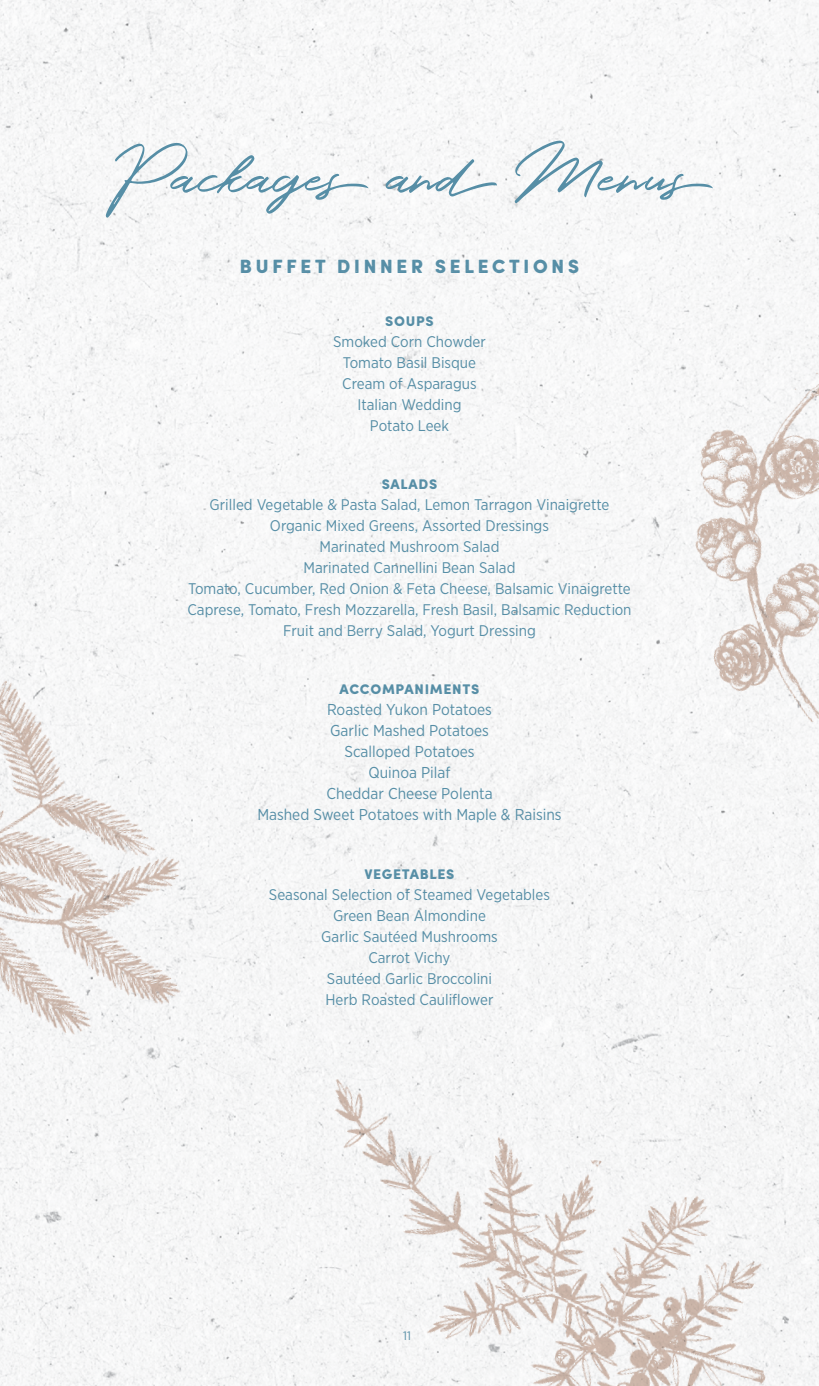
<style>
.page{position:relative;width:819px;height:1386px;background:#f6f7f7}
.page>*{position:absolute;margin:0;border:0;box-sizing:border-box;transform-origin:0 0}
.t1{font:75.25px "Holland";color:#568ea6}
.t2{font:19.25px "Sofia Rough Black One";letter-spacing:.13em;color:#568ea6}
.t3{font:15.75px/21px "Gotham Narrow";color:#568ea6;text-align:center}
.t4{font:15.4px/21px "Gotham Narrow";color:#568ea6;text-align:center}
.t5{font:14px "Sofia Rough Black One";color:#568ea6}
.t6{font:12.25px "Gotham Narrow";color:#568ea6}
</style>
<div class="page">
<img style="left:309px;top:1051px;width:505px;height:335px">
<img style="left:0;top:648px;width:215px;height:420px">
<img style="left:638px;top:365px;width:181px;height:380px">
<h1 class="t1" style="left:106px;top:119px;width:623px">Packages and Menus</h1>
<p class="t2" style="left:239px;top:253px;width:342px">BUFFET DINNER SELECTIONS</p>
<p class="t5" style="left:385px;top:311px;width:51px">SOUPS</p>
<p class="t4" style="left:333px;top:331px;width:154px">Smoked Corn Chowder<br>Tomato Basil Bisque<br>Cream of Asparagus<br>Italian Wedding<br>Potato Leek</p>
<p class="t5" style="left:381px;top:475px;width:58px">SALADS</p>
<p class="t4" style="left:188px;top:494px;width:445px">Grilled Vegetable &amp; Pasta Salad, Lemon Tarragon Vinaigrette Organic Mixed Greens, Assorted Dressings<br>Marinated Mushroom Salad<br>Marinated Cannellini Bean Salad<br>Tomato, Cucumber, Red Onion &amp; Feta Cheese, Balsamic Vinaigrette Caprese, Tomato, Fresh Mozzarella, Fresh Basil, Balsamic Reduction Fruit and Berry Salad, Yogurt Dressing</p>
<p class="t5" style="left:339px;top:680px;width:142px">ACCOMPANIMENTS</p>
<p class="t3" style="left:257px;top:699px;width:306px">Roasted Yukon Potatoes<br>Garlic Mashed Potatoes<br>Scalloped Potatoes<br>Quinoa Pilaf<br>Cheddar Cheese Polenta<br>Mashed Sweet Potatoes with Maple &amp; Raisins</p>
<p class="t5" style="left:364px;top:864px;width:92px">VEGETABLES</p>
<p class="t4" style="left:269px;top:883px;width:283px">Seasonal Selection of Steamed Vegetables<br>Green Bean Almondine<br>Garlic Sautéed Mushrooms<br>Carrot Vichy<br>Sautéed Garlic Broccolini<br>Herb Roasted Cauliflower</p>
<p class="t6" style="left:403px;top:1328px;width:9px">11</p>
</div>
